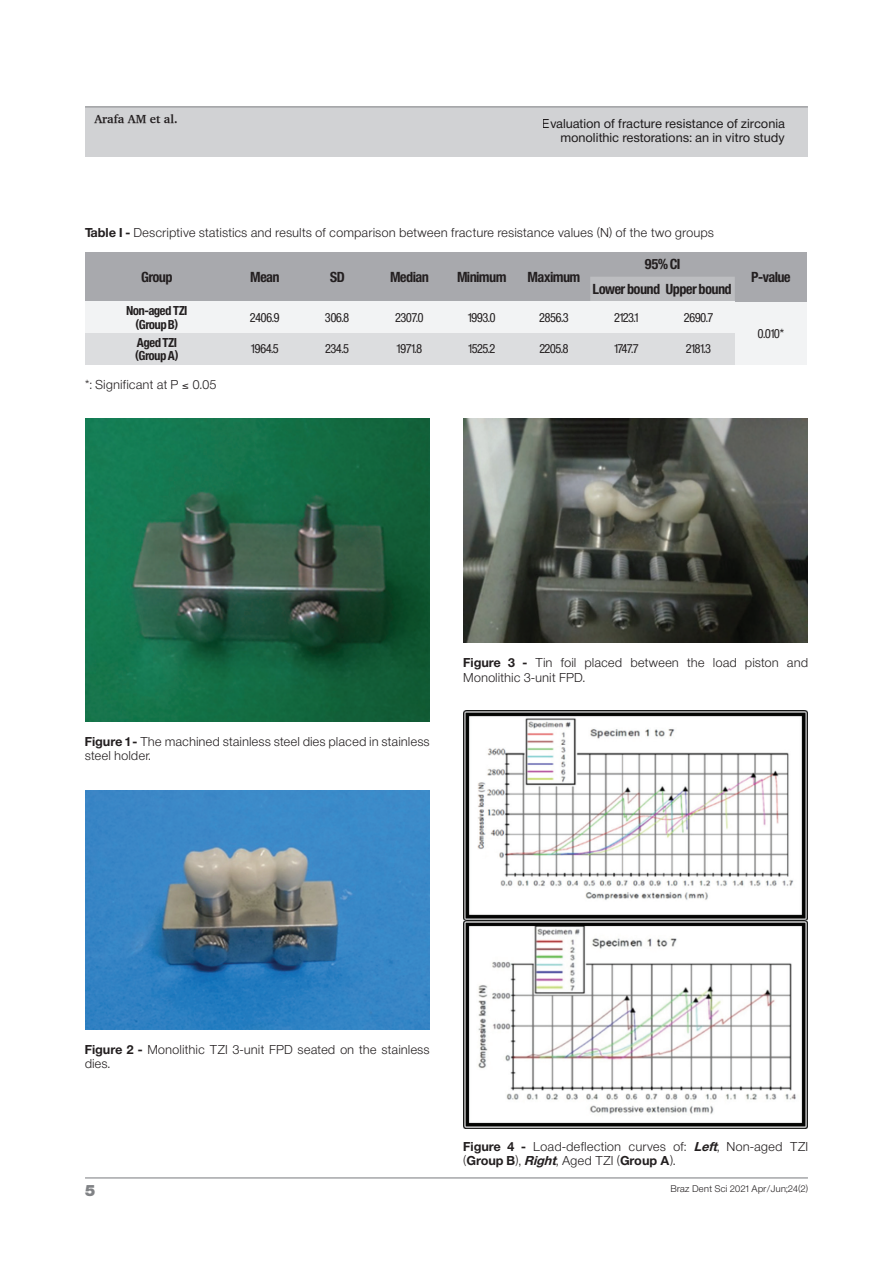
<style>
.page{position:relative;width:893px;height:1263px;background:#fff}
.page>*{position:absolute;margin:0;border:0;box-sizing:border-box;transform-origin:0 0}
.t1{font:15px "Sh Europa Nr 2 Ultra";color:#808285}
.t2{font:700 13.5px "Sh Europa Nr 2 Con";color:#231f20}
.t3{font:12px/14.4px "Sh Europa Nr 2 Light";letter-spacing:.05em;color:#231f20}
.t4{font:12px "Sh Europa Nr 2 Con";color:#231f20}
.t5{font:12px/14.4px "Sh Europa Nr 2";letter-spacing:.05em;color:#231f20;text-align:right}
.t6{font:700 12px/13.8px "Sh Europa Nr 2 Con";color:#231f20;text-align:center}
.t7{font:700 12px "Charter";color:#231f20}
.t8{font:9px "Sh Europa Nr 2 Light";letter-spacing:.05em;color:#231f20}
.s1{font-family:"Sh Europa Nr 2";font-weight:700}
.s2{font-family:"Sh Europa Nr 2";font-weight:700;font-style:italic}
</style>
<div class="page">
<div style="left:85px;top:107px;width:723px;height:50px;background:#d1d2d4"></div>
<hr style="left:85px;top:106px;width:723px;height:1px;background:#808285">
<hr style="left:85px;top:1177px;width:723px;height:1px;background:#808285">
<div style="left:85px;top:252px;width:144px;height:50px;background:#a8a9ad"></div>
<div style="left:229px;top:252px;width:72px;height:50px;background:#a8a9ad"></div>
<div style="left:301px;top:252px;width:72px;height:50px;background:#a8a9ad"></div>
<div style="left:373px;top:252px;width:73px;height:50px;background:#a8a9ad"></div>
<div style="left:446px;top:252px;width:72px;height:50px;background:#a8a9ad"></div>
<div style="left:518px;top:252px;width:72px;height:50px;background:#a8a9ad"></div>
<div style="left:590px;top:252px;width:145px;height:25px;background:#a8a9ad"></div>
<div style="left:735px;top:252px;width:72px;height:50px;background:#a8a9ad"></div>
<div style="left:590px;top:277px;width:145px;height:25px;background:#bcbdc0"></div>
<div style="left:85px;top:302px;width:144px;height:31px;background:#f2f3f4"></div>
<div style="left:229px;top:302px;width:72px;height:31px;background:#f2f3f4"></div>
<div style="left:301px;top:302px;width:72px;height:31px;background:#f2f3f4"></div>
<div style="left:373px;top:302px;width:73px;height:31px;background:#f2f3f4"></div>
<div style="left:446px;top:302px;width:72px;height:31px;background:#f2f3f4"></div>
<div style="left:518px;top:302px;width:72px;height:31px;background:#f2f3f4"></div>
<div style="left:590px;top:302px;width:72px;height:31px;background:#f2f3f4"></div>
<div style="left:662px;top:302px;width:73px;height:31px;background:#f2f3f4"></div>
<div style="left:735px;top:302px;width:72px;height:63px;background:#f2f3f4"></div>
<div style="left:85px;top:333px;width:144px;height:32px;background:#dcdddf"></div>
<div style="left:229px;top:333px;width:72px;height:32px;background:#dcdddf"></div>
<div style="left:301px;top:333px;width:72px;height:32px;background:#dcdddf"></div>
<div style="left:373px;top:333px;width:73px;height:32px;background:#dcdddf"></div>
<div style="left:446px;top:333px;width:72px;height:32px;background:#dcdddf"></div>
<div style="left:518px;top:333px;width:72px;height:32px;background:#dcdddf"></div>
<div style="left:590px;top:333px;width:72px;height:32px;background:#dcdddf"></div>
<div style="left:662px;top:333px;width:73px;height:32px;background:#dcdddf"></div>
<img style="left:85px;top:419px;width:344px;height:302px">
<img style="left:85px;top:790px;width:344px;height:239px">
<img style="left:463px;top:419px;width:345px;height:224px">
<img style="left:463px;top:710px;width:345px;height:419px">
<p class="t7" style="left:94px;top:111px;width:85px">Arafa AM et al.</p>
<p class="t5" style="left:543px;top:116px;width:243px">Evaluation of fracture resistance of zirconia monolithic restorations: an in vitro study</p>
<p class="t3" style="left:85px;top:225px;width:630px"><span class="s1">Table I -</span> Descriptive statistics and results of comparison between fracture resistance values (N) of the two groups</p>
<p class="t2" style="left:142px;top:269px;width:32px">Group</p>
<p class="t2" style="left:250px;top:269px;width:30px">Mean</p>
<p class="t2" style="left:330px;top:269px;width:16px">SD</p>
<p class="t2" style="left:390px;top:269px;width:40px">Median</p>
<p class="t2" style="left:457px;top:269px;width:50px">Minimum</p>
<p class="t2" style="left:528px;top:269px;width:54px">Maximum</p>
<p class="t2" style="left:645px;top:257px;width:37px">95% CI</p>
<p class="t2" style="left:593px;top:281px;width:140px">Lower bound Upper bound</p>
<p class="t6" style="left:127px;top:304px;width:62px">Non-aged TZI (Group B)</p>
<p class="t4" style="left:250px;top:311px;width:31px">2406.9</p>
<p class="t4" style="left:325px;top:311px;width:25px">306.8</p>
<p class="t4" style="left:396px;top:311px;width:29px">2307.0</p>
<p class="t4" style="left:468px;top:311px;width:29px">1993.0</p>
<p class="t4" style="left:540px;top:311px;width:30px">2856.3</p>
<p class="t4" style="left:615px;top:311px;width:25px">2123.1</p>
<p class="t4" style="left:684px;top:311px;width:31px">2690.7</p>
<p class="t6" style="left:135px;top:335px;width:44px;text-align:left">Aged TZI (Group A)</p>
<p class="t4" style="left:251px;top:342px;width:29px">1964.5</p>
<p class="t4" style="left:326px;top:342px;width:25px">234.5</p>
<p class="t4" style="left:397px;top:342px;width:27px">1971.8</p>
<p class="t4" style="left:469px;top:342px;width:28px">1525.2</p>
<p class="t4" style="left:540px;top:342px;width:30px">2205.8</p>
<p class="t4" style="left:614px;top:342px;width:25px">1747.7</p>
<p class="t4" style="left:686px;top:342px;width:26px">2181.3</p>
<p class="t3" style="left:85px;top:377px;width:133px">*: Significant at P ≤ 0.05</p>
<p class="t2" style="left:751px;top:269px;width:41px">P-value</p>
<p class="t4" style="left:758px;top:326px;width:28px">0.010*</p>
<p class="t3" style="left:85px;top:734px;width:346px"><span class="s1">Figure 1 -</span> The machined stainless steel dies placed in stainless steel holder.</p>
<p class="t3" style="left:463px;top:656px;width:346px"><span class="s1">Figure 3 -</span> Tin foil placed between the load piston and<br>Monolithic 3-unit FPD.</p>
<p class="t3" style="left:85px;top:1042px;width:346px"><span class="s1">Figure 2 -</span> Monolithic TZI 3-unit FPD seated on the stainless dies.</p>
<p class="t3" style="left:463px;top:1139px;width:346px"><span class="s1">Figure 4 -</span> Load-deflection curves of: <span class="s2">Left</span>, Non-aged TZI (<span class="s1">Group B</span>), <span class="s2">Right</span>, Aged TZI (<span class="s1">Group A</span>).</p>
<p class="t1" style="left:85px;top:1182px;width:11px">5</p>
<p class="t8" style="left:671px;top:1183px;width:139px">Braz Dent Sci 2021 Apr/Jun;24(2)</p>
</div>
